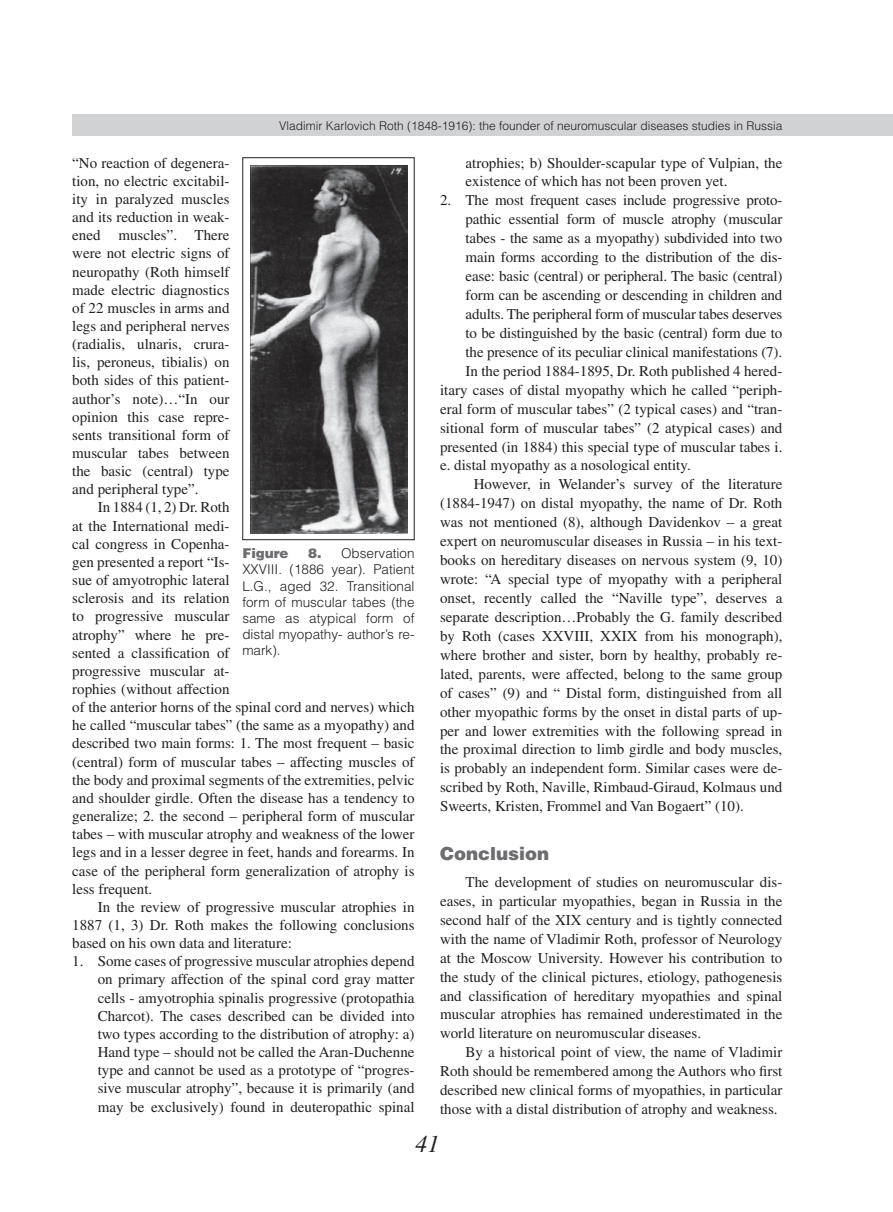
<style>
.page{position:relative;width:893px;height:1212px;background:#fff}
.page>*{position:absolute;margin:0;border:0;box-sizing:border-box;transform-origin:0 0}
.t1{font:italic 24px "Times LT Std";color:#231f20}
.t2{font:900 18px "Helvetica LT Std";color:#6c6d70}
.t3{font:15px/18.1px "Times LT Std";color:#231f20;text-align:justify}
.t4{font:300 13.5px/16.2px "Helvetica LT Std";color:#231f20;text-align:justify}
.t5{font:900 13.5px "Helvetica LT Std";color:#6c6d70}
.t6{font:300 12px "Helvetica LT Std";color:#231f20}
.s1{font-weight:900;color:#6c6d70}
</style>
<div class="page">
<div style="left:72px;top:115px;width:821px;height:21px;background:#d1d2d4"></div>
<img style="left:251px;top:166px;width:157px;height:368px">
<div style="left:242px;top:157px;width:173px;height:383px;border:1px solid #231f20"></div>
<p class="t6" style="left:279px;top:118px;width:505px">Vladimir Karlovich Roth (1848-1916): the founder of neuromuscular diseases studies in Russia</p>
<p class="t3" style="left:72px;top:153px;width:159px">“No reaction of degenera&shy;tion, no electric excitabil&shy;ity in paralyzed muscles and its reduction in weak&shy;ened muscles”. There were not electric signs of neuropathy (Roth himself made electric diagnostics of 22 muscles in arms and legs and peripheral nerves (radialis, ulnaris, crura&shy;lis, peroneus, tibialis) on both sides of this patient&shy;author’s note)…“In our opinion this case repre&shy;sents transitional form of muscular tabes between the basic (central) type and peripheral type”.</p>
<p class="t3" style="left:72px;top:498px;width:344px;text-align:left;text-indent:26px">In 1884 (1, 2) Dr. Roth<br>at the International medi-<br>cal congress in Copenha-<br>gen presented a report “Is-<br>sue of amyotrophic lateral<br>sclerosis and its relation<br>to progressive muscular<br>atrophy” where he pre-<br>sented a classification of<br>progressive muscular at-<br>rophies (without affection<br>of the anterior horns of the spinal cord and nerves) which he called “muscular tabes” (the same as a myopathy) and described two main forms: 1. The most frequent – basic (central) form of muscular tabes – affecting muscles of the body and proximal segments of the extremities, pelvic and shoulder girdle. Often the disease has a tendency to generalize; 2. the second – peripheral form of muscular tabes – with muscular atrophy and weakness of the lower legs and in a lesser degree in feet, hands and forearms. In case of the peripheral form generalization of atrophy is less frequent.</p>
<p class="t3" style="left:72px;top:898px;width:344px;text-indent:26px">In the review of progressive muscular atrophies in 1887 (1, 3) Dr. Roth makes the following conclusions based on his own data and literature:</p>
<p class="t3" style="left:98px;top:952px;width:318px;text-indent:-26px">1. Some cases of progressive muscular atrophies depend on primary affection of the spinal cord gray matter cells - amyotrophia spinalis progressive (protopathia Charcot). The cases described can be divided into two types according to the distribution of atrophy: a)<br>Hand type – should not be called the Aran-Duchenne type and cannot be used as a prototype of “progres&shy;sive muscular atrophy”, because it is primarily (and may be exclusively) found in deuteropathic spinal</p>
<p class="t4" style="left:242px;top:545px;width:174px;text-indent:66px"><span class="s1">8.</span> Observation XXVIII. (1886 year). Patient L.G., aged 32. Transitional form of muscular tabes (the same as atypical form of distal myopathy- author’s re&shy;mark).</p>
<p class="t5" style="left:242px;top:545px;width:48px">Figure</p>
<p class="t3" style="left:466px;top:153px;width:318px;line-height:18.9px">atrophies; b) Shoulder-scapular type of Vulpian, the existence of which has not been proven yet.</p>
<p class="t3" style="left:440px;top:191px;width:344px">2. The most frequent cases include progressive proto-</p>
<p class="t3" style="left:466px;top:210px;width:318px">pathic essential form of muscle atrophy (muscular</p>
<p class="t3" style="left:466px;top:229px;width:318px">tabes - the same as a myopathy) subdivided into two</p>
<p class="t3" style="left:466px;top:248px;width:318px">main forms according to the distribution of the dis-</p>
<p class="t3" style="left:466px;top:267px;width:318px">ease: basic (central) or peripheral. The basic (central)</p>
<p class="t3" style="left:466px;top:286px;width:318px">form can be ascending or descending in children and</p>
<p class="t3" style="left:466px;top:305px;width:318px">adults. The peripheral form of muscular tabes deserves</p>
<p class="t3" style="left:466px;top:324px;width:318px">to be distinguished by the basic (central) form due to</p>
<p class="t3" style="left:466px;top:343px;width:318px">the presence of its peculiar clinical manifestations (7).</p>
<p class="t3" style="left:466px;top:362px;width:318px">In the period 1884-1895, Dr. Roth published 4 hered-</p>
<p class="t3" style="left:440px;top:381px;width:344px">itary cases of distal myopathy which he called “periph-</p>
<p class="t3" style="left:440px;top:399px;width:344px">eral form of muscular tabes” (2 typical cases) and “tran-</p>
<p class="t3" style="left:440px;top:418px;width:344px">sitional form of muscular tabes” (2 atypical cases) and</p>
<p class="t3" style="left:440px;top:437px;width:344px">presented (in 1884) this special type of muscular tabes i.</p>
<p class="t3" style="left:440px;top:456px;width:252px">e. distal myopathy as a nosological entity.</p>
<p class="t3" style="left:474px;top:475px;width:310px">However, in Welander’s survey of the literature</p>
<p class="t3" style="left:440px;top:494px;width:344px">(1884-1947) on distal myopathy, the name of Dr. Roth</p>
<p class="t3" style="left:440px;top:513px;width:344px">was not mentioned (8), although Davidenkov – a great</p>
<p class="t3" style="left:440px;top:532px;width:344px">expert on neuromuscular diseases in Russia – in his text-</p>
<p class="t3" style="left:440px;top:551px;width:344px">books on hereditary diseases on nervous system (9, 10)</p>
<p class="t3" style="left:440px;top:570px;width:344px">wrote: “A special type of myopathy with a peripheral</p>
<p class="t3" style="left:440px;top:589px;width:344px">onset, recently called the “Naville type”, deserves a</p>
<p class="t3" style="left:440px;top:608px;width:344px">separate description…Probably the G. family described</p>
<p class="t3" style="left:440px;top:627px;width:344px">by Roth (cases XXVIII, XXIX from his monograph),</p>
<p class="t3" style="left:440px;top:646px;width:344px">where brother and sister, born by healthy, probably re-</p>
<p class="t3" style="left:440px;top:664px;width:344px">lated, parents, were affected, belong to the same group</p>
<p class="t3" style="left:440px;top:683px;width:344px">of cases” (9) and “ Distal form, distinguished from all</p>
<p class="t3" style="left:440px;top:702px;width:344px">other myopathic forms by the onset in distal parts of up-</p>
<p class="t3" style="left:440px;top:721px;width:344px">per and lower extremities with the following spread in</p>
<p class="t3" style="left:440px;top:740px;width:344px">the proximal direction to limb girdle and body muscles,</p>
<p class="t3" style="left:440px;top:759px;width:344px">is probably an independent form. Similar cases were de-</p>
<p class="t3" style="left:440px;top:778px;width:344px">scribed by Roth, Naville, Rimbaud-Giraud, Kolmaus und</p>
<p class="t3" style="left:440px;top:797px;width:305px">Sweerts, Kristen, Frommel and Van Bogaert” (10).</p>
<p class="t2" style="left:440px;top:841px;width:111px">Conclusion</p>
<p class="t3" style="left:440px;top:872px;width:344px;line-height:18.9px;text-indent:26px">The development of studies on neuromuscular dis&shy;eases, in particular myopathies, began in Russia in the second half of the XIX century and is tightly connected with the name of Vladimir Roth, professor of Neurology at the Moscow University. However his contribution to the study of the clinical pictures, etiology, pathogenesis and classification of hereditary myopathies and spinal muscular atrophies has remained underestimated in the world literature on neuromuscular diseases.</p>
<p class="t3" style="left:440px;top:1043px;width:344px;line-height:18.9px;text-indent:26px">By a historical point of view, the name of Vladimir Roth should be remembered among the Authors who first described new clinical forms of myopathies, in particular those with a distal distribution of atrophy and weakness.</p>
<h1 class="t1" style="left:415px;top:1130px;width:25px">41</h1>
</div>
